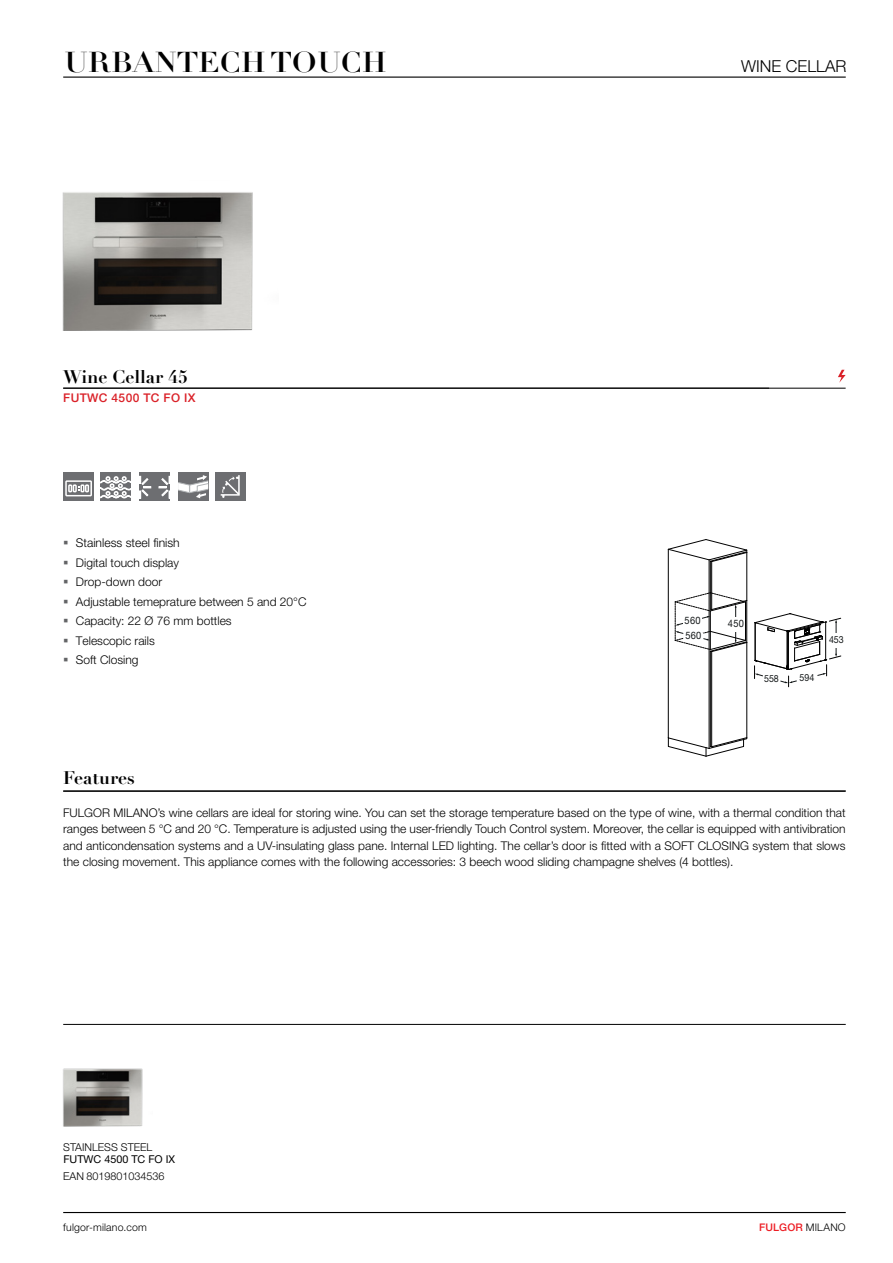
<style>
.page{position:relative;width:893px;height:1263px;background:#fff}
.page>*{position:absolute;margin:0;border:0;box-sizing:border-box;transform-origin:0 0}
.t1{font:28.35px "Didot LT Pro Headline";color:#000;scale:1.11 1}
.t2{font:700 18px "Didot LT Pro";color:#000}
.t3{font:300 16.5px "Helvetica Neue LT Std";color:#000}
.t4{font:300 12.15px "Helvetica Neue LT Std";color:#000}
.t5{font:300 12px/16.5px "Helvetica Neue LT Std";color:#000;text-align:justify}
.t6{font:500 12px "Helvetica Neue LT Std";letter-spacing:.03em;color:#da2128}
.t7{font:300 10.8px "Helvetica Neue LT Std";color:#000}
.t8{font:10.8px "Helvetica Neue LT Std";color:#000}
.t9{font:300 10.5px "Helvetica Neue LT Std";letter-spacing:.02em;color:#000}
.t10{font:500 10.5px "Helvetica Neue LT Std";letter-spacing:.02em;color:#ed1d24}
.t11{font:10.2px "Helvetica Neue LT Std";letter-spacing:.025em;color:#121617;scale:.9 1}
.t12{font:9.75px "Helvetica Neue LT Std";color:#121617;scale:.9 1}
.s1{color:#636466}
.s2{font-weight:300;color:#000}
</style>
<div class="page">
<hr style="left:63px;top:77px;width:783px;height:1px;background:#000">
<hr style="left:63px;top:1024px;width:783px;height:1px;background:#000">
<img style="left:62px;top:192px;width:191px;height:138px">
<hr style="left:63px;top:388px;width:783px;height:1px;background:#000">
<hr style="left:63px;top:791px;width:783px;height:1px;background:#000">
<div style="left:63px;top:472px;width:30px;height:29px;background:#6d6e71"></div>
<div style="left:65px;top:480px;width:27px;height:16px;border:2px solid #fff"></div>
<svg style="left:68px;top:484px;width:11px;height:8px"></svg>
<svg style="left:85px;top:484px;width:4px;height:8px"></svg>
<div style="left:80px;top:484px;width:5px;height:8px;border:2px solid #fff"></div>
<div style="left:101px;top:472px;width:30px;height:29px;background:#6d6e71"></div>
<svg style="left:101px;top:476px;width:30px;height:23px"></svg>
<div style="left:139px;top:472px;width:30px;height:29px;background:#6d6e71"></div>
<svg style="left:159px;top:476px;width:11px;height:22px"></svg>
<svg style="left:139px;top:476px;width:12px;height:22px"></svg>
<hr style="left:668px;top:549px;width:1px;height:189px;background:#000">
<hr style="left:709px;top:560px;width:1px;height:188px;background:#000">
<hr style="left:710px;top:561px;width:1px;height:48px;background:#000">
<hr style="left:711px;top:562px;width:1px;height:47px;background:#000">
<hr style="left:746px;top:552px;width:1px;height:48px;background:#000">
<svg style="left:668px;top:539px;width:79px;height:23px"></svg>
<hr style="left:746px;top:642px;width:1px;height:96px;background:#000">
<hr style="left:711px;top:651px;width:1px;height:96px;background:#000">
<hr style="left:710px;top:651px;width:1px;height:95px;background:#000">
<svg style="left:668px;top:737px;width:79px;height:19px"></svg>
<svg style="left:754px;top:613px;width:87px;height:74px"></svg>
<svg style="left:675px;top:592px;width:72px;height:60px"></svg>
<div style="left:684px;top:616px;width:18px;height:10px;background:#fff"></div>
<svg style="left:838px;top:370px;width:8px;height:13px"></svg>
<div style="left:216px;top:472px;width:30px;height:29px;background:#6d6e71"></div>
<svg style="left:221px;top:475px;width:19px;height:23px"></svg>
<div style="left:178px;top:472px;width:30px;height:29px;background:#6d6e71"></div>
<svg style="left:178px;top:475px;width:30px;height:23px"></svg>
<img style="left:63px;top:1068px;width:80px;height:59px">
<hr style="left:63px;top:1212px;width:783px;height:1px;background:#000">
<h1 class="t1" style="left:64px;top:45px;width:292px">URBANTECH TOUCH</h1>
<h3 class="t3" style="left:741px;top:56px;width:107px">WINE CELLAR</h3>
<h2 class="t2" style="left:63px;top:365px;width:126px">Wine Cellar 45</h2>
<p class="t6" style="left:63px;top:390px;width:134px">FUTWC 4500 TC FO IX</p>
<p class="t4" style="left:63px;top:535px;width:118px"><span class="s1">▪</span> Stainless steel finish</p>
<p class="t5" style="left:63px;top:554px;width:117px"><span class="s1">▪</span> Digital touch display</p>
<p class="t5" style="left:63px;top:573px;width:100px"><span class="s1">▪</span> Drop-down door</p>
<p class="t5" style="left:63px;top:593px;width:245px"><span class="s1">▪</span> Adjustable temeprature between 5 and 20°C</p>
<p class="t5" style="left:63px;top:612px;width:170px"><span class="s1">▪</span> Capacity: 22 Ø 76 mm bottles</p>
<p class="t5" style="left:63px;top:632px;width:93px"><span class="s1">▪</span> Telescopic rails</p>
<p class="t5" style="left:63px;top:651px;width:77px"><span class="s1">▪</span> Soft Closing</p>
<h2 class="t2" style="left:63px;top:766px;width:73px">Features</h2>
<p class="t11" style="left:685px;top:614px;width:19px">560</p>
<p class="t11" style="left:685px;top:630px;width:19px">560</p>
<p class="t11" style="left:728px;top:617px;width:19px">450</p>
<p class="t12" style="left:764px;top:673px;width:18px">558</p>
<p class="t12" style="left:800px;top:672px;width:18px">594</p>
<p class="t12" style="left:829px;top:634px;width:18px">453</p>
<p class="t5" style="left:63px;top:804px;width:784px">FULGOR MILANO’s wine cellars are ideal for storing wine. You can set the storage temperature based on the type of wine, with a thermal condition that ranges between 5 °C and 20 °C. Temperature is adjusted using the user-friendly Touch Control system. Moreover, the cellar is equipped with antivibration and anticondensation systems and a UV-insulating glass pane. Internal LED lighting. The cellar’s door is fitted with a SOFT CLOSING system that slows the closing movement. This appliance comes with the following accessories: 3 beech wood sliding champagne shelves (4 bottles).</p>
<p class="t7" style="left:63px;top:1140px;width:91px">STAINLESS STEEL</p>
<p class="t8" style="left:63px;top:1153px;width:113px">FUTWC 4500 TC FO IX</p>
<p class="t7" style="left:63px;top:1169px;width:103px">EAN 8019801034536</p>
<p class="t9" style="left:63px;top:1220px;width:85px">fulgor-milano.com</p>
<p class="t10" style="left:759px;top:1220px;width:88px">FULGOR <span class="s2">MILANO</span></p>
</div>
